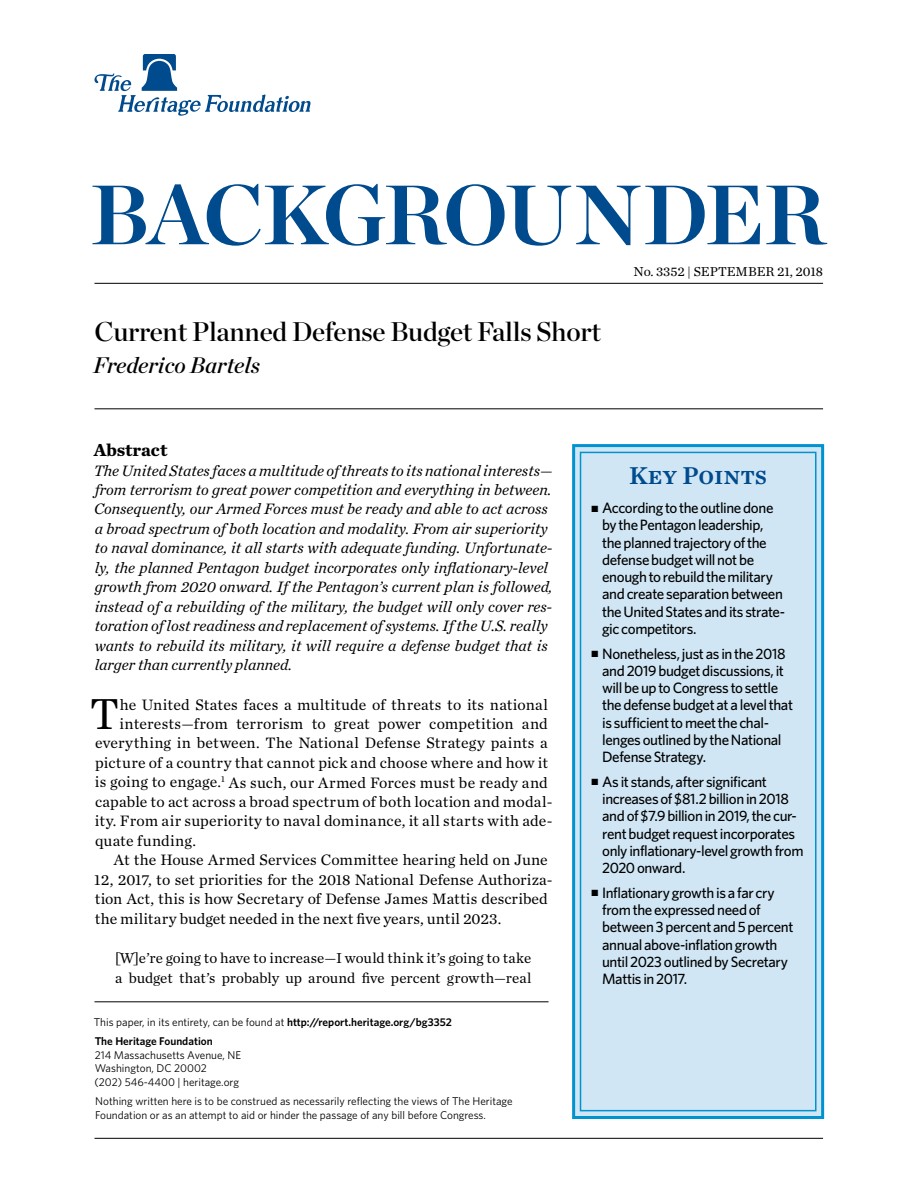
<style>
.page{position:relative;width:918px;height:1188px;background:#fff}
.page>*{position:absolute;margin:0;border:0;box-sizing:border-box;transform-origin:0 0}
.t1{font:84px "Chronicle Display Bold SC800";letter-spacing:-.025em;color:#004b8d}
.t2{font:45.45px "Chronicle Text G1";color:#000}
.t3{font:27px "Chronicle Display Semi";letter-spacing:-.01em;color:#000}
.t4{font:25.5px "Chronicle Text G1 Semi";color:#004b8d}
.t5{font:italic 22.5px "Chronicle Display Semi";color:#000}
.t6{font:700 18px "Chronicle Text G1";color:#000}
.t7{font:italic 15.75px/19.5px "Chronicle Text G1";color:#000}
.t8{font:15.75px "Chronicle Text G1";letter-spacing:.005em;color:#000}
.t9{font:500 15px/17.2px "Whitney";letter-spacing:-.03em;color:#000}
.t10{font:15px/19.5px "Chronicle Text G1";color:#000}
.t11{font:13.5px "Chronicle Text G1";color:#000}
.t12{font:11.25px/13.5px "Whitney";color:#000}
.t13{font:600 11.25px/19.5px "Whitney";color:#000}
.s1{font-weight:400}
</style>
<div class="page">
<svg style="left:94px;top:54px;width:217px;height:62px"></svg>
<div style="left:572px;top:444px;width:252px;height:675px;background:#d0e6f4;border:3px solid #0093d0"></div>
<div style="left:580px;top:452px;width:237px;height:659px;border:2px solid #0093d0"></div>
<hr style="left:94px;top:1138px;width:729px;height:1px;background:#000">
<hr style="left:94px;top:283px;width:729px;height:1px;background:#000">
<hr style="left:94px;top:409px;width:729px;height:1px;background:#000">
<hr style="left:94px;top:1002px;width:455px;height:1px;background:#000">
<h1 class="t1" style="left:90px;top:147px;width:737px">BACKGROUNDER</h1>
<h3 class="t3" style="left:94px;top:311px;width:508px">Current Planned Defense Budget Falls Short</h3>
<h3 class="t5" style="left:93px;top:347px;width:168px">Frederico Bartels</h3>
<p class="t11" style="left:634px;top:262px;width:191px">No. 3352 | September 21, 2018</p>
<p class="t6" style="left:94px;top:435px;width:75px">Abstract</p>
<p class="t7" style="left:94px;top:460px;width:460px">The United States faces a multitude of threats to its national interests— from terrorism to great power competition and everything in between.<br>Consequently, our Armed Forces must be ready and able to act across a broad spectrum of both location and modality. From air superiority to naval dominance, it all starts with adequate funding. Unfortunate&shy;ly, the planned Pentagon budget incorporates only inflationary-level growth from 2020 onward. If the Pentagon’s current plan is followed, instead of a rebuilding of the military, the budget will only cover res&shy;toration of lost readiness and replacement of systems. If the U.S. really wants to rebuild its military, it will require a defense budget that is larger than currently planned.</p>
<h2 class="t2" style="left:90px;top:680px;width:27px">T</h2>
<p class="t8" style="left:120px;top:692px;width:430px">he United States faces a multitude of threats to its national</p>
<p class="t8" style="left:120px;top:712px;width:430px">interests—from terrorism to great power competition and</p>
<p class="t8" style="left:95px;top:731px;width:454px">everything in between. The National Defense Strategy paints a</p>
<p class="t8" style="left:95px;top:751px;width:455px">picture of a country that cannot pick and choose where and how it</p>
<p class="t8" style="left:95px;top:770px;width:455px">is going to engage.<sup>1</sup> As such, our Armed Forces must be ready and</p>
<p class="t8" style="left:95px;top:790px;width:459px">capable to act across a broad spectrum of both location and modal-</p>
<p class="t8" style="left:95px;top:809px;width:459px">ity. From air superiority to naval dominance, it all starts with ade-</p>
<p class="t8" style="left:95px;top:829px;width:102px">quate funding.</p>
<p class="t8" style="left:114px;top:848px;width:435px">At the House Armed Services Committee hearing held on June</p>
<p class="t8" style="left:94px;top:868px;width:460px">12, 2017, to set priorities for the 2018 National Defense Authoriza-</p>
<p class="t8" style="left:95px;top:887px;width:454px">tion Act, this is how Secretary of Defense James Mattis described</p>
<p class="t8" style="left:95px;top:907px;width:408px">the military budget needed in the next five years, until 2023.</p>
<p class="t10" style="left:115px;top:947px;width:418px">[W]e’re going to have to increase—I would think it’s going to take a budget that’s probably up around five percent growth—real</p>
<p class="t13" style="left:94px;top:1012px;width:359px"><span class="s1">This paper, in its entirety, can be found at</span> http://report.heritage.org/bg3352<br>The Heritage Foundation</p>
<p class="t12" style="left:94px;top:1048px;width:148px">214 Massachusetts Avenue, NE<br>Washington, DC 20002<br>(202) 546-4400 | heritage.org</p>
<p class="t12" style="left:95px;top:1095px;width:419px">Nothing written here is to be construed as necessarily reflecting the views of The Heritage<br>Foundation or as an attempt to aid or hinder the passage of any bill before Congress.</p>
<h3 class="t4" style="left:629px;top:455px;width:139px">Key Points</h3>
<p class="t9" style="left:602px;top:499px;width:185px;text-indent:-11px">■ According to the outline done by the Pentagon leadership, the planned trajectory of the defense budget will not be enough to rebuild the military and create separation between the United States and its strate&shy;gic competitors.</p>
<p class="t9" style="left:602px;top:644px;width:192px;text-indent:-11px">■ Nonetheless, just as in the 2018 and 2019 budget discussions, it will be up to Congress to settle the defense budget at a level that is sufficient to meet the chal&shy;lenges outlined by the National<br>Defense Strategy.</p>
<p class="t9" style="left:602px;top:773px;width:203px;text-indent:-11px">■ As it stands, after significant increases of $81.2 billion in 2018 and of $7.9 billion in 2019, the cur&shy;rent budget request incorporates only inflationary-level growth from<br>2020 onward.</p>
<p class="t9" style="left:602px;top:884px;width:193px;text-indent:-11px">■ Inflationary growth is a far cry from the expressed need of between 3 percent and 5 percent annual above-inflation growth until 2023 outlined by Secretary<br>Mattis in 2017.</p>
</div>
